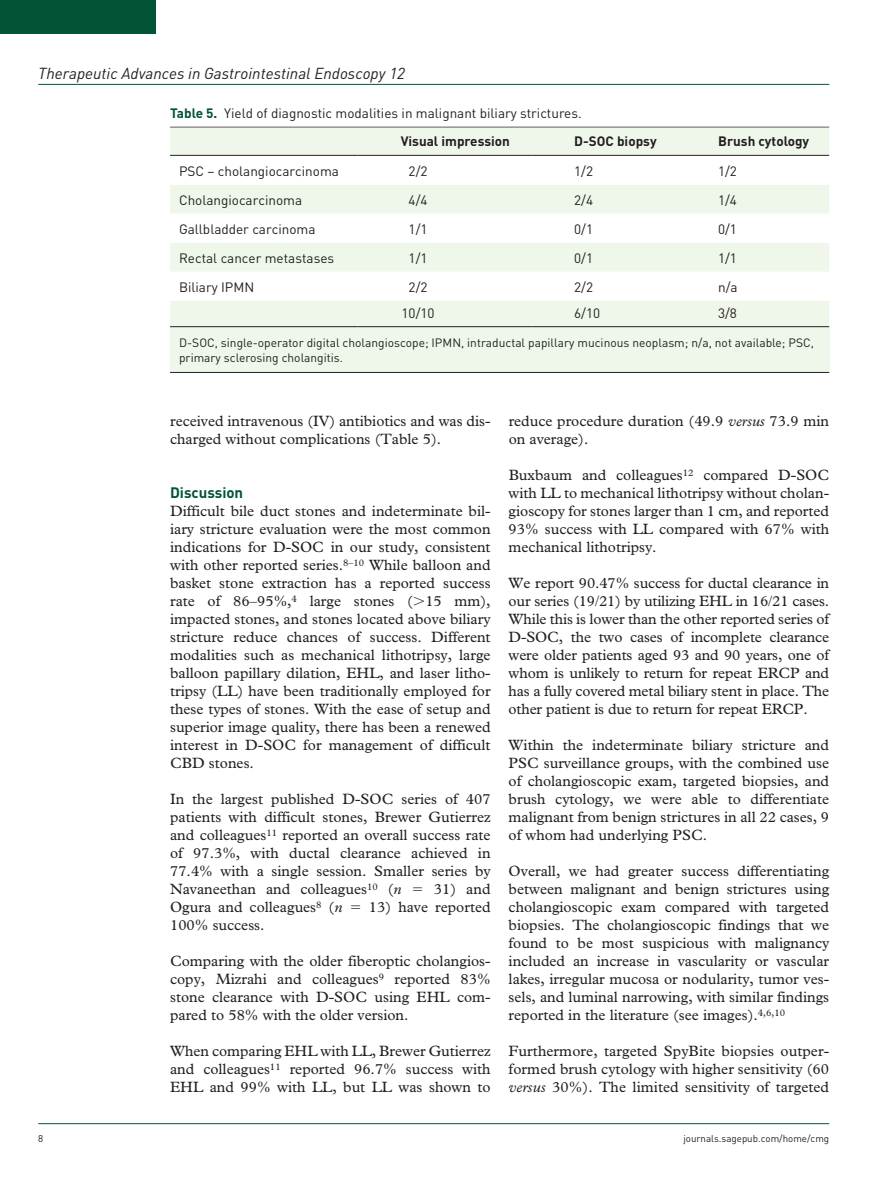
<style>
.page{position:relative;width:893px;height:1191px;background:#fff}
.page>*{position:absolute;margin:0;border:0;box-sizing:border-box;transform-origin:0 0}
.t1{font:italic 15.75px "DIN";color:#231f20}
.t2{font:15px/18px "Plantin Std";color:#231f20;text-align:justify}
.t3{font:700 15px "DIN";color:#015436}
.t4{font:13.5px/28.5px "DIN";color:#231f20}
.t5{font:700 13.5px "DIN";color:#231f20}
.t6{font:12px/14.2px "DIN";color:#231f20}
.t7{font:9.75px "DIN";color:#231f20}
.s1{font-weight:700;color:#015436}
.s2{font-weight:700}
.s3{font-style:italic}
</style>
<div class="page">
<hr style="left:38px;top:84px;width:791px;height:1px;background:#015436">
<hr style="left:38px;top:1123px;width:791px;height:1px;background:#015436">
<div style="left:0;top:0;width:155px;height:34px;background:#015436"></div>
<div style="left:170px;top:327px;width:659px;height:45px;background:#eff7ea"></div>
<hr style="left:170px;top:127px;width:659px;height:1px;background:#231f20">
<hr style="left:170px;top:372px;width:659px;height:1px;background:#231f20">
<div style="left:170px;top:128px;width:659px;height:198px;background:#eff7ea"></div>
<svg style="left:170px;top:156px;width:659px;height:145px"></svg>
<hr style="left:170px;top:155px;width:188px;height:1px;background:#231f20">
<hr style="left:358px;top:155px;width:173px;height:1px;background:#231f20">
<hr style="left:531px;top:155px;width:144px;height:1px;background:#231f20">
<hr style="left:675px;top:155px;width:154px;height:1px;background:#231f20">
<hr style="left:170px;top:326px;width:188px;height:1px;background:#231f20">
<hr style="left:358px;top:326px;width:173px;height:1px;background:#231f20">
<hr style="left:531px;top:326px;width:144px;height:1px;background:#231f20">
<hr style="left:675px;top:326px;width:154px;height:1px;background:#231f20">
<p class="t1" style="left:38px;top:63px;width:368px">Therapeutic Advances in Gastrointestinal Endoscopy 12</p>
<p class="t4" style="left:401px;top:98px;width:183px;text-indent:-231px"><span class="s1">Table 5.</span> Yield of diagnostic modalities in malignant biliary strictures.<br><span class="s2">Visual impression</span></p>
<p class="t5" style="left:574px;top:133px;width:84px">D-SOC biopsy</p>
<p class="t5" style="left:718px;top:133px;width:93px">Brush cytology</p>
<p class="t4" style="left:179px;top:156px;width:161px">PSC – cholangiocarcinoma</p>
<p class="t4" style="left:409px;top:156px;width:20px">2/2</p>
<p class="t4" style="left:574px;top:156px;width:20px">1/2</p>
<p class="t4" style="left:718px;top:156px;width:20px">1/2</p>
<p class="t4" style="left:179px;top:185px;width:125px">Cholangiocarcinoma</p>
<p class="t4" style="left:409px;top:185px;width:20px">4/4</p>
<p class="t4" style="left:574px;top:185px;width:20px">2/4</p>
<p class="t4" style="left:718px;top:185px;width:20px">1/4</p>
<p class="t4" style="left:179px;top:214px;width:138px">Gallbladder carcinoma</p>
<p class="t4" style="left:409px;top:214px;width:20px">1/1</p>
<p class="t4" style="left:574px;top:214px;width:20px">0/1</p>
<p class="t4" style="left:718px;top:214px;width:20px">0/1</p>
<p class="t4" style="left:179px;top:243px;width:157px">Rectal cancer metastases</p>
<p class="t4" style="left:409px;top:243px;width:20px">1/1</p>
<p class="t4" style="left:574px;top:243px;width:20px">0/1</p>
<p class="t4" style="left:718px;top:243px;width:20px">1/1</p>
<p class="t4" style="left:179px;top:272px;width:77px">Biliary IPMN</p>
<p class="t4" style="left:409px;top:272px;width:20px">2/2</p>
<p class="t4" style="left:574px;top:272px;width:20px">2/2</p>
<p class="t4" style="left:718px;top:272px;width:21px">n/a</p>
<p class="t4" style="left:402px;top:298px;width:34px">10/10</p>
<p class="t4" style="left:574px;top:298px;width:27px">6/10</p>
<p class="t4" style="left:718px;top:298px;width:20px">3/8</p>
<p class="t6" style="left:179px;top:336px;width:636px">D-SOC, single-operator digital cholangioscope; IPMN, intraductal papillary mucinous neoplasm; n/a, not available; PSC, primary sclerosing cholangitis.</p>
<p class="t2" style="left:170px;top:412px;width:322px">received intravenous (IV) antibiotics and was dis&shy;charged without complications (Table 5).</p>
<p class="t3" style="left:170px;top:483px;width:75px">Discussion</p>
<p class="t2" style="left:170px;top:502px;width:322px">Difficult bile duct stones and indeterminate bil&shy;iary stricture evaluation were the most common indications for D-SOC in our study, consistent with other reported series.<sup>8–10</sup> While balloon and basket stone extraction has a reported success rate of 86–95%,<sup>4</sup> large stones ( 15 mm), impacted stones, and stones located above biliary stricture reduce chances of success. Different modalities such as mechanical lithotripsy, large balloon papillary dilation, EHL, and laser litho&shy;tripsy (LL) have been traditionally employed for these types of stones. With the ease of setup and superior image quality, there has been a renewed interest in D-SOC for management of difficult CBD stones.</p>
<p class="t2" style="left:170px;top:790px;width:322px">In the largest published D-SOC series of 407 patients with difficult stones, Brewer Gutierrez and colleagues<sup>11</sup> reported an overall success rate of 97.3%, with ductal clearance achieved in 77.4% with a single session. Smaller series by Navaneethan and colleagues<sup>10</sup> (<span class="s3">n</span></p>
<p class="t2" style="left:434px;top:880px;width:58px">31) and</p>
<p class="t2" style="left:170px;top:898px;width:174px">Ogura and colleagues<sup>8</sup> (<span class="s3">n</span></p>
<p class="t2" style="left:369px;top:898px;width:123px">13) have reported</p>
<p class="t2" style="left:170px;top:916px;width:96px">100% success.</p>
<p class="t2" style="left:170px;top:952px;width:322px">Comparing with the older fiberoptic cholangios&shy;copy, Mizrahi and colleagues<sup>9</sup> reported 83% stone clearance with D-SOC using EHL com&shy;pared to 58% with the older version.</p>
<p class="t2" style="left:170px;top:1042px;width:322px">When comparing EHL with LL, Brewer Gutierrez and colleagues<sup>11</sup> reported 96.7% success with EHL and 99% with LL, but LL was shown to</p>
<p class="t2" style="left:509px;top:412px;width:322px">reduce procedure duration (49.9 <span class="s3">versus</span> 73.9 min on average).</p>
<p class="t2" style="left:509px;top:466px;width:322px">Buxbaum and colleagues<sup>12</sup> compared D-SOC with LL to mechanical lithotripsy without cholan&shy;gioscopy for stones larger than 1 cm, and reported 93% success with LL compared with 67% with mechanical lithotripsy.</p>
<p class="t2" style="left:509px;top:574px;width:322px">We report 90.47% success for ductal clearance in our series (19/21) by utilizing EHL in 16/21 cases.<br>While this is lower than the other reported series of D-SOC, the two cases of incomplete clearance were older patients aged 93 and 90 years, one of whom is unlikely to return for repeat ERCP and has a fully covered metal biliary stent in place. The other patient is due to return for repeat ERCP.</p>
<p class="t2" style="left:509px;top:736px;width:322px">Within the indeterminate biliary stricture and PSC surveillance groups, with the combined use of cholangioscopic exam, targeted biopsies, and brush cytology, we were able to differentiate malignant from benign strictures in all 22 cases, 9 of whom had underlying PSC.</p>
<p class="t2" style="left:509px;top:862px;width:322px">Overall, we had greater success differentiating between malignant and benign strictures using cholangioscopic exam compared with targeted biopsies. The cholangioscopic findings that we found to be most suspicious with malignancy included an increase in vascularity or vascular lakes, irregular mucosa or nodularity, tumor ves&shy;sels, and luminal narrowing, with similar findings reported in the literature (see images).<sup>4,6,10</sup></p>
<p class="t2" style="left:509px;top:1042px;width:322px">Furthermore, targeted SpyBite biopsies outper&shy;formed brush cytology with higher sensitivity (60 <span class="s3">versus</span> 30%). The limited sensitivity of targeted</p>
<p class="t7" style="left:38px;top:1132px;width:7px">8</p>
<p class="t7" style="left:683px;top:1132px;width:147px">journals.sagepub.com/home/cmg</p>
</div>
